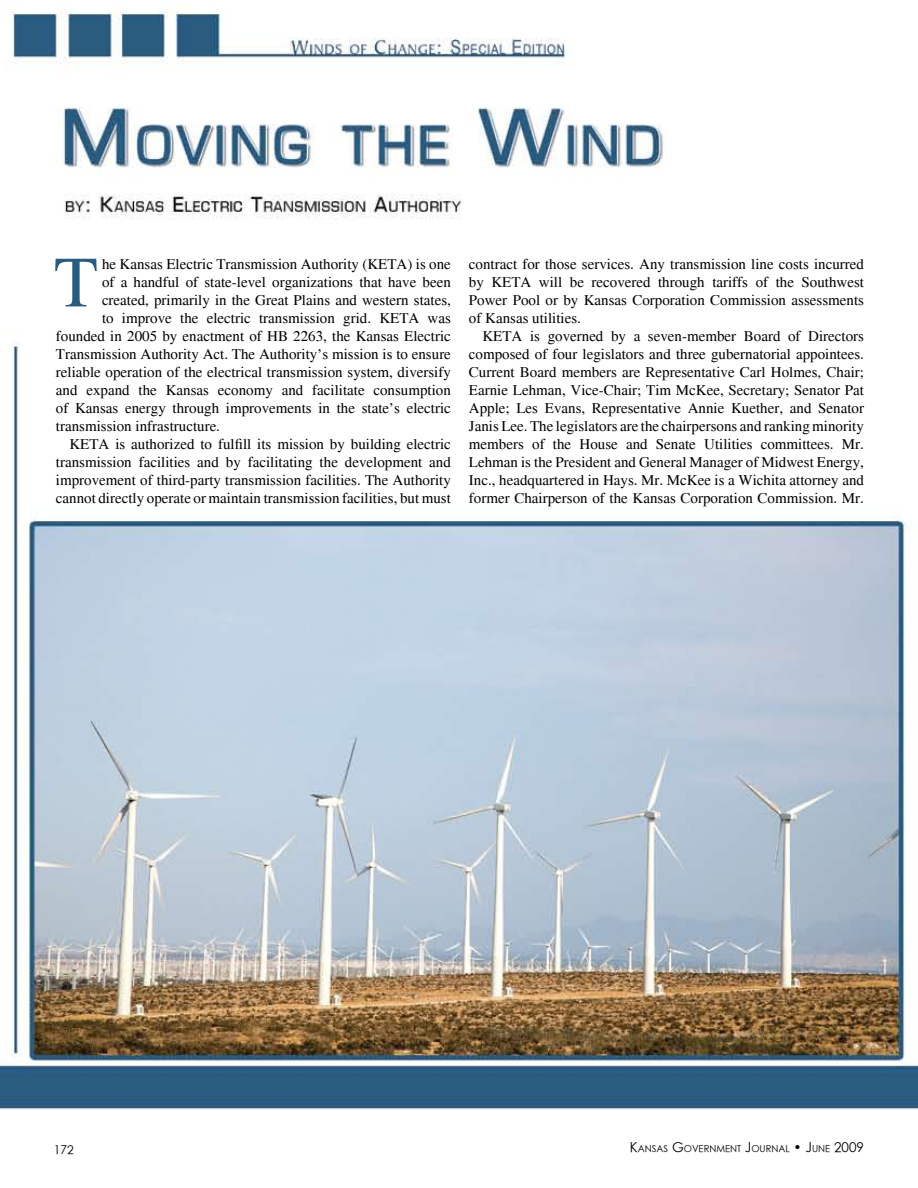
<style>
.page{position:relative;width:918px;height:1188px;background:#fff}
.page>*{position:absolute;margin:0;border:0;box-sizing:border-box;transform-origin:0 0}
.t1{font:72px "Times";color:#2a5c80}
.t2{font:15px/18px "Times";color:#000;text-align:justify}
.t3{font:12px "x abadaba";color:#000}
.t4{font:9.45px "x abadaba";color:#000}
.s1{font-size:13.5px}
</style>
<div class="page">
<img style="left:0;top:11px;width:918px;height:1099px">
<p class="t2" style="left:102px;top:255px;width:350px">he Kansas Electric Transmission Authority (KETA) is one</p>
<p class="t2" style="left:102px;top:273px;width:350px">of a handful of state-level organizations that have been</p>
<p class="t2" style="left:102px;top:291px;width:350px">created, primarily in the Great Plains and western states,</p>
<p class="t2" style="left:102px;top:309px;width:350px">to improve the electric transmission grid. KETA was</p>
<p class="t2" style="left:56px;top:327px;width:397px">founded in 2005 by enactment of HB 2263, the Kansas Electric</p>
<p class="t2" style="left:56px;top:345px;width:397px">Transmission Authority Act. The Authority’s mission is to ensure</p>
<p class="t2" style="left:56px;top:363px;width:397px">reliable operation of the electrical transmission system, diversify</p>
<p class="t2" style="left:56px;top:381px;width:397px">and expand the Kansas economy and facilitate consumption</p>
<p class="t2" style="left:56px;top:399px;width:397px">of Kansas energy through improvements in the state’s electric</p>
<p class="t2" style="left:56px;top:417px;width:166px">transmission infrastructure.</p>
<p class="t2" style="left:69px;top:435px;width:383px">KETA is authorized to fulfill its mission by building electric</p>
<p class="t2" style="left:56px;top:453px;width:397px">transmission facilities and by facilitating the development and</p>
<p class="t2" style="left:56px;top:471px;width:397px">improvement of third-party transmission facilities. The Authority</p>
<p class="t2" style="left:56px;top:489px;width:397px">cannot directly operate or maintain transmission facilities, but must</p>
<h1 class="t1" style="left:54px;top:242px;width:45px">T</h1>
<p class="t2" style="left:469px;top:255px;width:397px">contract for those services. Any transmission line costs incurred by KETA will be recovered through tariffs of the Southwest Power Pool or by Kansas Corporation Commission assessments of Kansas utilities.</p>
<p class="t2" style="left:469px;top:327px;width:397px;text-indent:14px">KETA is governed by a seven-member Board of Directors composed of four legislators and three gubernatorial appointees.<br>Current Board members are Representative Carl Holmes, Chair; Earnie Lehman, Vice-Chair; Tim McKee, Secretary; Senator Pat Apple; Les Evans, Representative Annie Kuether, and Senator Janis Lee. The legislators are the chairpersons and ranking minority members of the House and Senate Utilities committees. Mr.<br>Lehman is the President and General Manager of Midwest Energy, Inc., headquartered in Hays. Mr. McKee is a Wichita attorney and former Chairperson of the Kansas Corporation Commission. Mr.</p>
<p class="t3" style="left:54px;top:1142px;width:21px">172</p>
<p class="t4" style="left:630px;top:1142px;width:236px"><span class="s1">K</span>ANSAS <span class="s1">G</span>OVERNMENT <span class="s1">J</span>OURNAL <span class="s1">• J</span>UNE <span class="s1">2009</span></p>
</div>
